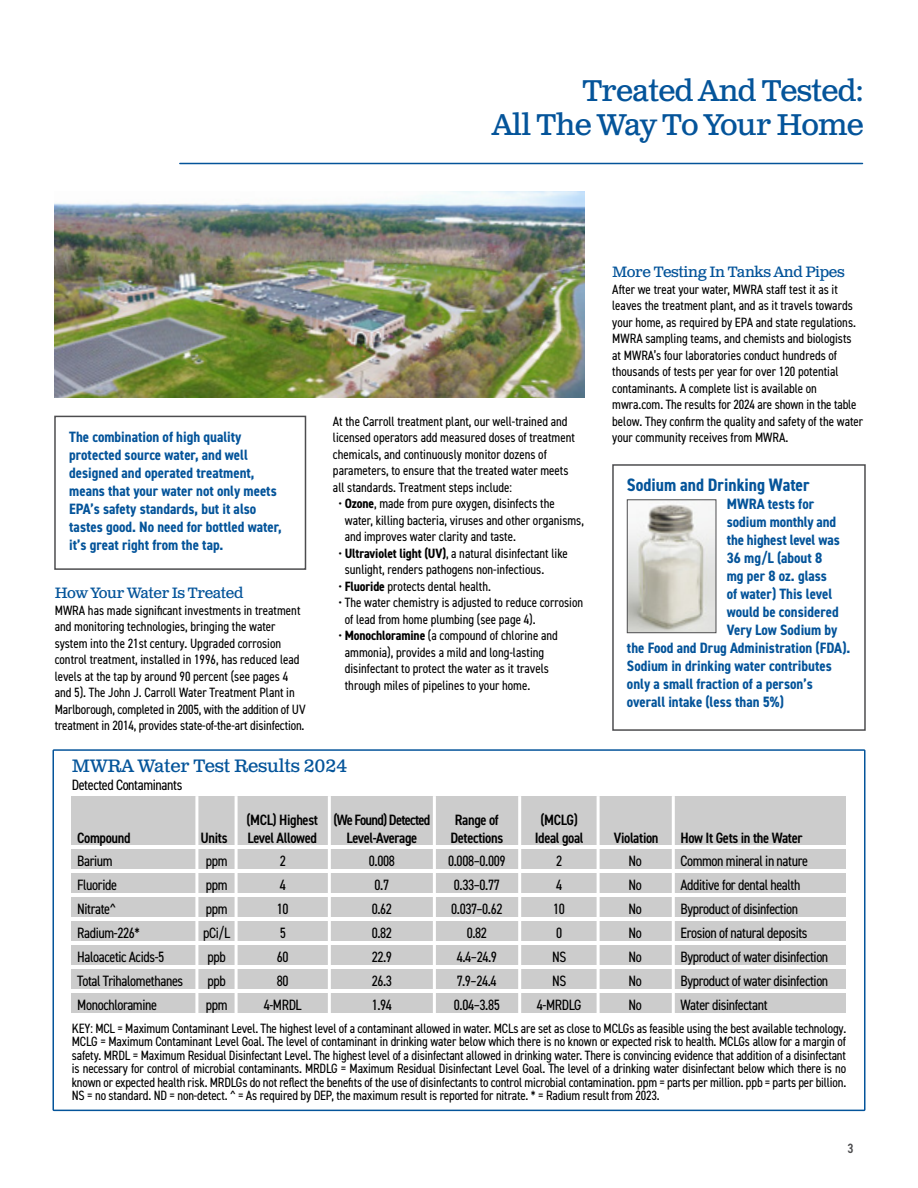
<style>
.page{position:relative;width:918px;height:1188px;background:#fff}
.page>*{position:absolute;margin:0;border:0;box-sizing:border-box;transform-origin:0 0}
.t1{font:30px/33.8px "Clarendon Text Pro";letter-spacing:-.025em;color:#04549a;text-align:right}
.t2{font:18px "Clarendon Text Pro";letter-spacing:-.01em;color:#04549a}
.t3{font:700 condensed 18px "DIN2014";color:#04549a}
.t4{font:700 condensed 15px/18px "DIN2014";color:#04549a}
.t5{font:condensed 15px/24px "DIN2014";letter-spacing:-.025em;color:#000}
.t6{font:600 condensed 15px/18px "DIN2014";letter-spacing:-.025em;color:#000;text-align:center}
.t7{font:15px "Clarendon Text Pro";letter-spacing:-.025em;color:#04549a}
.t8{font:600 condensed 15px/18px "DIN2014";letter-spacing:-.05em;color:#000;text-align:center}
.t9{font:condensed 13.5px/16.5px "DIN2014";color:#000}
.t10{font:600 condensed 13.5px "DIN2014";color:#4d4d4f}
.s1{font-weight:700}
</style>
<div class="page">
<div style="left:54px;top:416px;width:252px;height:154px;border:2px solid #4d4d4f"></div>
<div style="left:52px;top:749px;width:814px;height:362px;border:2px solid #04549a"></div>
<div style="left:72px;top:849px;width:774px;height:20px;background:#ccc"></div>
<div style="left:72px;top:796px;width:774px;height:49px;background:#ccc"></div>
<div style="left:72px;top:873px;width:774px;height:20px;background:#ccc"></div>
<div style="left:72px;top:897px;width:774px;height:20px;background:#ccc"></div>
<div style="left:72px;top:921px;width:774px;height:20px;background:#ccc"></div>
<div style="left:72px;top:945px;width:774px;height:20px;background:#ccc"></div>
<div style="left:72px;top:969px;width:774px;height:20px;background:#ccc"></div>
<div style="left:72px;top:993px;width:774px;height:20px;background:#ccc"></div>
<hr style="left:195px;top:796px;width:3px;height:221px;background:#fff">
<hr style="left:235px;top:796px;width:3px;height:221px;background:#fff">
<hr style="left:328px;top:796px;width:3px;height:221px;background:#fff">
<hr style="left:433px;top:796px;width:3px;height:221px;background:#fff">
<hr style="left:518px;top:796px;width:3px;height:221px;background:#fff">
<hr style="left:597px;top:796px;width:3px;height:221px;background:#fff">
<hr style="left:672px;top:796px;width:3px;height:221px;background:#fff">
<hr style="left:180px;top:163px;width:683px;height:1px;background:#04549a">
<div style="left:612px;top:464px;width:254px;height:267px;border:2px solid #4d4d4f"></div>
<img style="left:629px;top:501px;width:85px;height:130px">
<div style="left:627px;top:499px;width:89px;height:134px;border:1px solid #4d4d4f"></div>
<img style="left:54px;top:191px;width:531px;height:207px">
<h1 class="t1" style="left:492px;top:75px;width:373px">Treated And Tested:<br>All The Way To Your Home</h1>
<p class="t4" style="left:69px;top:428px;width:214px">The combination of high quality protected source water, and well designed and operated treatment, means that your water not only meets EPA’s safety standards, but it also tastes good. No need for bottled water, it’s great right from the tap.</p>
<p class="t7" style="left:55px;top:584px;width:190px">How Your Water Is Treated</p>
<p class="t9" style="left:55px;top:601px;width:252px">MWRA has made significant investments in treatment and monitoring technologies, bringing the water system into the 21st century. Upgraded corrosion control treatment, installed in 1996, has reduced lead levels at the tap by around 90 percent (see pages 4 and 5). The John J. Carroll Water Treatment Plant in Marlborough, completed in 2005, with the addition of UV treatment in 2014, provides state-of-the-art disinfection.</p>
<p class="t9" style="left:333px;top:412px;width:243px">At the Carroll treatment plant, our well-trained and licensed operators add measured doses of treatment chemicals, and continuously monitor dozens of parameters, to ensure that the treated water meets all standards. Treatment steps include:</p>
<p class="t9" style="left:345px;top:495px;width:241px;text-indent:-6px">• <span class="s1">Ozone</span>, made from pure oxygen, disinfects the water, killing bacteria, viruses and other organisms, and improves water clarity and taste.</p>
<p class="t9" style="left:345px;top:544px;width:224px;text-indent:-6px">• <span class="s1">Ultraviolet light (UV)</span>, a natural disinfectant like sunlight, renders pathogens non-infectious.</p>
<p class="t9" style="left:338px;top:577px;width:154px">• <span class="s1">Fluoride</span> protects dental health.</p>
<p class="t9" style="left:345px;top:594px;width:240px;text-indent:-6px">• The water chemistry is adjusted to reduce corrosion of lead from home plumbing (see page 4).</p>
<p class="t9" style="left:345px;top:627px;width:215px;text-indent:-6px">• <span class="s1">Monochloramine</span> (a compound of chlorine and ammonia), provides a mild and long-lasting disinfectant to protect the water as it travels through miles of pipelines to your home.</p>
<p class="t7" style="left:612px;top:263px;width:234px">More Testing In Tanks And Pipes</p>
<p class="t9" style="left:612px;top:280px;width:253px">After we treat your water, MWRA staff test it as it leaves the treatment plant, and as it travels towards your home, as required by EPA and state regulations.<br>MWRA sampling teams, and chemists and biologists at MWRA’s four laboratories conduct hundreds of thousands of tests per year for over 120 potential contaminants. A complete list is available on mwra.com. The results for 2024 are shown in the table below. They confirm the quality and safety of the water your community receives from MWRA.</p>
<h2 class="t3" style="left:627px;top:473px;width:184px">Sodium and Drinking Water</h2>
<p class="t4" style="left:727px;top:495px;width:89px">MWRA tests for</p>
<p class="t4" style="left:727px;top:513px;width:111px">sodium monthly and</p>
<p class="t4" style="left:727px;top:531px;width:115px">the highest level was</p>
<p class="t4" style="left:727px;top:549px;width:97px">36 mg/L (about 8</p>
<p class="t4" style="left:727px;top:567px;width:102px">mg per 8 oz. glass</p>
<p class="t4" style="left:727px;top:585px;width:107px">of water) This level</p>
<p class="t4" style="left:727px;top:603px;width:114px">would be considered</p>
<p class="t4" style="left:727px;top:621px;width:112px">Very Low Sodium by</p>
<p class="t4" style="left:627px;top:639px;width:225px">the Food and Drug Administration (FDA).</p>
<p class="t4" style="left:627px;top:657px;width:206px">Sodium in drinking water contributes</p>
<p class="t4" style="left:627px;top:675px;width:188px">only a small fraction of a person’s</p>
<p class="t4" style="left:627px;top:693px;width:158px">overall intake (less than 5%)</p>
<h2 class="t2" style="left:72px;top:755px;width:277px">MWRA Water Test Results 2024</h2>
<p class="t5" style="left:72px;top:772px;width:112px">Detected Contaminants</p>
<p class="t6" style="left:77px;top:828px;width:55px">Compound</p>
<p class="t6" style="left:201px;top:828px;width:29px">Units</p>
<p class="t6" style="left:246px;top:810px;width:73px;text-align:left">(MCL) Highest<br>Level Allowed</p>
<p class="t8" style="left:333px;top:810px;width:98px">(We Found) Detected<br>Level-Average</p>
<p class="t6" style="left:450px;top:810px;width:54px">Range of<br>Detections</p>
<p class="t6" style="left:535px;top:810px;width:50px">(MCLG)<br>Ideal goal</p>
<p class="t6" style="left:614px;top:828px;width:46px">Violation</p>
<p class="t6" style="left:681px;top:828px;width:124px">How It Gets in the Water</p>
<p class="t5" style="left:77px;top:848px;width:108px">Barium<br>Fluoride<br>Nitrate^<br>Radium-226*<br>Haloacetic Acids-5<br>Total Trihalomethanes<br>Monochloramine</p>
<p class="t5" style="left:203px;top:848px;width:28px">ppm ppm ppm pCi/L ppb ppb ppm</p>
<p class="t5" style="left:264px;top:848px;width:39px;text-align:center">2<br>4<br>10<br>5<br>60<br>80<br>4-MRDL</p>
<p class="t5" style="left:369px;top:848px;width:27px">0.008<br>0.7<br>0.62<br>0.82<br>22.9<br>26.3<br>1.94</p>
<p class="t5" style="left:448px;top:848px;width:59px;text-align:center">0.008–0.009<br>0.33–0.77<br>0.037–0.62<br>0.82<br>4.4–24.9<br>7.9–24.4<br>0.04–3.85</p>
<p class="t5" style="left:537px;top:848px;width:46px;text-align:center">2<br>4<br>10<br>0<br>NS<br>NS<br>4-MRDLG</p>
<p class="t5" style="left:629px;top:848px;width:15px;text-align:justify">No No No No No No No</p>
<p class="t5" style="left:681px;top:848px;width:149px">Common mineral in nature<br>Additive for dental health<br>Byproduct of disinfection<br>Erosion of natural deposits<br>Byproduct of water disinfection<br>Byproduct of water disinfection<br>Water disinfectant</p>
<p class="t9" style="left:72px;top:1021px;width:776px;line-height:13.5px;text-align:justify">KEY: MCL = Maximum Contaminant Level. The highest level of a contaminant allowed in water. MCLs are set as close to MCLGs as feasible using the best available technology.<br>MCLG = Maximum Contaminant Level Goal. The level of contaminant in drinking water below which there is no known or expected risk to health. MCLGs allow for a margin of safety. MRDL = Maximum Residual Disinfectant Level. The highest level of a disinfectant allowed in drinking water. There is convincing evidence that addition of a disinfectant is necessary for control of microbial contaminants. MRDLG = Maximum Residual Disinfectant Level Goal. The level of a drinking water disinfectant below which there is no known or expected health risk. MRDLGs do not reflect the benefits of the use of disinfectants to control microbial contamination. ppm = parts per million. ppb = parts per billion.<br>NS = no standard. ND = non-detect. ^ = As required by DEP, the maximum result is reported for nitrate. * = Radium result from 2023.</p>
<p class="t10" style="left:847px;top:1139px;width:8px">3</p>
</div>
